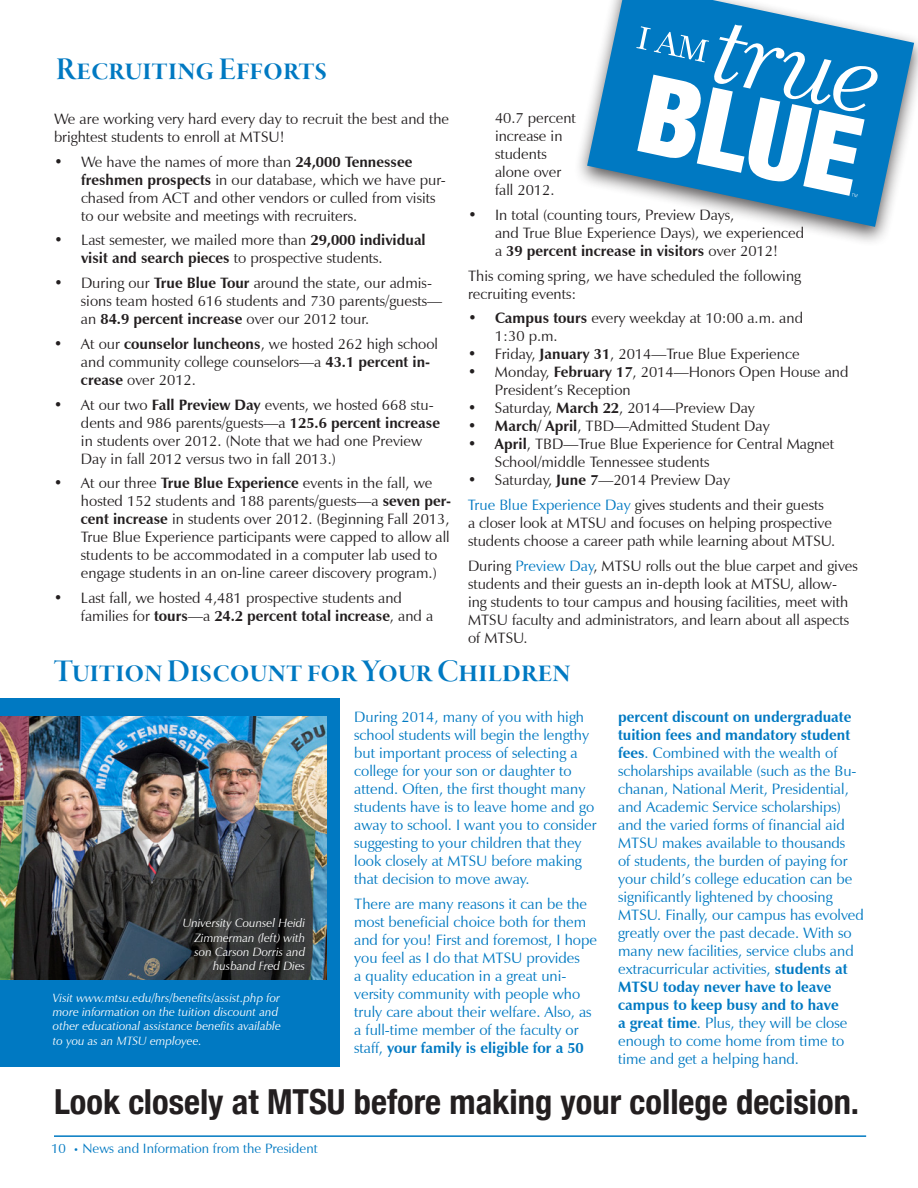
<style>
.page{position:relative;width:918px;height:1188px;background:#fff}
.page>*{position:absolute;margin:0;border:0;box-sizing:border-box;transform-origin:0 0}
.t1{font:700 condensed 34.5px "Helvetica Neue";color:#231f20}
.t2{font:33px "Garamond Premr Pro Smbd Disp";letter-spacing:.005em;color:#0079c2}
.t3{font:15px/18px "Zapf Humanist 601 BT";color:#231f20}
.t4{font:15px/18px "Zapf Humanist 601 BT";color:#0079c2}
.t5{font:13.5px "Zapf Humanist 601 BT";color:#0079c2}
.t6{font:italic 12px/14.4px "Zapf Humanist 601 BT";color:#fff}
.s1{font-weight:700}
.s2{color:#0079c2}
.s3{font-size:9px}
</style>
<div class="page">
<div style="left:0;top:698px;width:339px;height:368px;background:#0079c2"></div>
<img style="left:0;top:716px;width:326px;height:264px">
<div style="left:574px;top:0;width:344px;height:247px;background:#231f20;opacity:.75"></div>
<svg style="left:587px;top:0;width:327px;height:227px"></svg>
<svg style="left:580px;top:25px;width:298px;height:190px"></svg>
<hr style="left:54px;top:1135px;width:812px;height:2px;background:#0079c2">
<h2 class="t2" style="left:56px;top:51px;width:272px">Recruiting Efforts</h2>
<p class="t3" style="left:54px;top:110px;width:397px">We are working very hard every day to recruit the best and the brightest students to enroll at MTSU!</p>
<p class="t3" style="left:81px;top:152px;width:366px;text-indent:-27px">• We have the names of more than <span class="s1">24,000 Tennessee freshmen prospects</span> in our database, which we have pur&shy;chased from ACT and other vendors or culled from visits to our website and meetings with recruiters.</p>
<p class="t3" style="left:81px;top:231px;width:346px;text-indent:-27px">• Last semester, we mailed more than <span class="s1">29,000 individual visit and search pieces</span> to prospective students.</p>
<p class="t3" style="left:81px;top:274px;width:363px;text-indent:-27px">• During our <span class="s1">True Blue Tour</span> around the state, our admis&shy;sions team hosted 616 students and 730 parents/guests— an <span class="s1">84.9 percent increase</span> over our 2012 tour.</p>
<p class="t3" style="left:81px;top:335px;width:359px;text-indent:-27px">• At our <span class="s1">counselor luncheons</span>, we hosted 262 high school and community college counselors—a <span class="s1">43.1 percent in&shy;crease</span> over 2012.</p>
<p class="t3" style="left:81px;top:395px;width:361px;text-indent:-27px">• At our two <span class="s1">Fall Preview Day</span> events, we hosted 668 stu&shy;dents and 986 parents/guests—a <span class="s1">125.6 percent increase </span>in students over 2012. (Note that we had one Preview Day in fall 2012 versus two in fall 2013.)</p>
<p class="t3" style="left:81px;top:474px;width:372px;text-indent:-27px">• At our three <span class="s1">True Blue Experience</span> events in the fall, we hosted 152 students and 188 parents/guests—a <span class="s1">seven per&shy;cent increase</span> in students over 2012. (Beginning Fall 2013, True Blue Experience participants were capped to allow all students to be accommodated in a computer lab used to engage students in an on-line career discovery program.)</p>
<p class="t3" style="left:81px;top:589px;width:354px;text-indent:-27px">• Last fall, we hosted 4,481 prospective students and families for <span class="s1">tours</span>—a <span class="s1">24.2 percent total increase</span>, and a</p>
<p class="t3" style="left:495px;top:109px;width:82px">40.7 percent increase in students alone over fall 2012.</p>
<p class="t3" style="left:495px;top:206px;width:311px;text-indent:-27px">• In total (counting tours, Preview Days,<br>and True Blue Experience Days), we experienced a <span class="s1">39 percent increase in visitors</span> over 2012!</p>
<p class="t3" style="left:468px;top:267px;width:335px">This coming spring, we have scheduled the following recruiting events:</p>
<p class="t3" style="left:495px;top:309px;width:310px;text-indent:-27px"><span class="s1">• Campus tours</span> every weekday at 10:00 a.m. and<br>1:30 p.m.</p>
<p class="t3" style="left:468px;top:345px;width:333px">• Friday, <span class="s1">January 31</span>, 2014—True Blue Experience</p>
<p class="t3" style="left:495px;top:363px;width:355px;text-indent:-27px">• Monday, <span class="s1">February 17</span>, 2014—Honors Open House and<br>President’s Reception</p>
<p class="t3" style="left:468px;top:399px;width:288px">• Saturday, <span class="s1">March 22</span>, 2014—Preview Day</p>
<p class="t3" style="left:468px;top:417px;width:303px"><span class="s1">• March/ April</span>, TBD—Admitted Student Day</p>
<p class="t3" style="left:495px;top:435px;width:341px;text-indent:-27px"><span class="s1">• April</span>, TBD—True Blue Experience for Central Magnet<br>School/middle Tennessee students</p>
<p class="t3" style="left:468px;top:468px;width:357px;line-height:24.8px">• Saturday, <span class="s1">June 7</span>—2014 Preview Day<br><span class="s2">True Blue Experience Day</span> gives students and their guests</p>
<p class="t3" style="left:468px;top:514px;width:369px">a closer look at MTSU and focuses on helping prospective students choose a career path while learning about MTSU.</p>
<p class="t3" style="left:468px;top:557px;width:391px">During <span class="s2">Preview Day</span>, MTSU rolls out the blue carpet and gives students and their guests an in-depth look at MTSU, allow&shy;ing students to tour campus and housing facilities, meet with MTSU faculty and administrators, and learn about all aspects of MTSU.</p>
<h2 class="t2" style="left:54px;top:654px;width:518px">Tuition Discount for Your Children</h2>
<p class="t4" style="left:354px;top:708px;width:244px">During 2014, many of you with high school students will begin the lengthy but important process of selecting a college for your son or daughter to attend. Often, the first thought many students have is to leave home and go away to school. I want you to consider suggesting to your children that they look closely at MTSU before making that decision to move away.</p>
<p class="t4" style="left:354px;top:895px;width:244px">There are many reasons it can be the most beneficial choice both for them and for you! First and foremost, I hope you feel as I do that MTSU provides<br>a quality education in a great uni&shy;versity community with people who truly care about their welfare. Also, as a full-time member of the faculty or staff, <span class="s1">your family is eligible for a 50</span></p>
<p class="t4" style="left:618px;top:708px;width:247px"><span class="s1">percent discount on undergraduate tuition fees and mandatory student fees</span>. Combined with the wealth of scholarships available (such as the Bu&shy;chanan, National Merit, Presidential, and Academic Service scholarships) and the varied forms of financial aid MTSU makes available to thousands<br>of students, the burden of paying for your child’s college education can be significantly lightened by choosing MTSU. Finally, our campus has evolved greatly over the past decade. With so many new facilities, service clubs and extracurricular activities, <span class="s1">students at MTSU today never have to leave campus to keep busy and to have<br>a great time</span>. Plus, they will be close enough to come home from time to time and get a helping hand.</p>
<h1 class="t1" style="left:54px;top:1073px;width:807px">Look closely at MTSU before making your college decision.</h1>
<p class="t6" style="left:183px;top:916px;width:124px;text-align:right">University Counsel Heidi<br>Zimmerman (left) with son Carson Dorris and husband Fred Dies</p>
<p class="t6" style="left:53px;top:990px;width:230px">Visit www.mtsu.edu/hrs/benefits/assist.php for more information on the tuition discount and other educational assistance benefits available to you as an MTSU employee.</p>
<p class="t5" style="left:51px;top:1140px;width:268px">10 <span class="s3">•</span> News and Information from the President</p>
</div>
